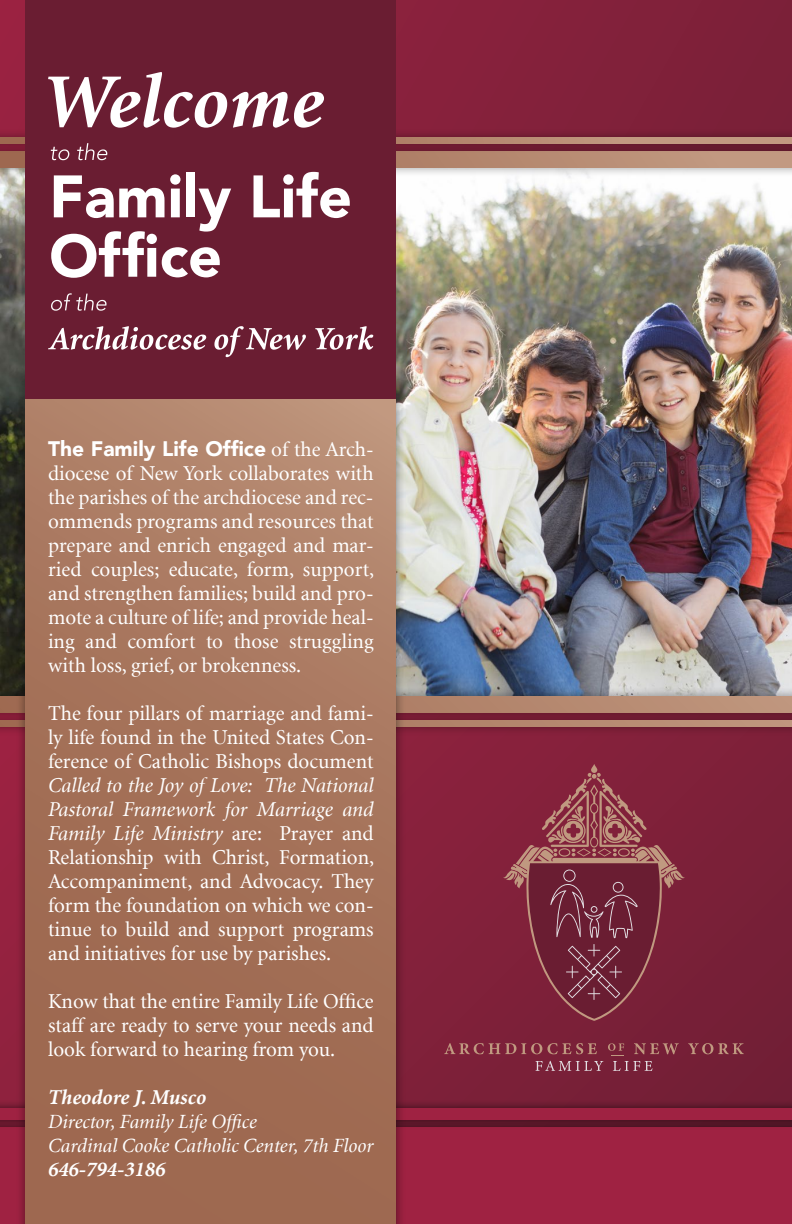
<style>
.page{position:relative;width:792px;height:1224px;background:#fff}
.page>*{position:absolute;margin:0;border:0;box-sizing:border-box;transform-origin:0 0}
.t1{font:21px/24px "Minion LT";color:#fff;text-align:justify}
.t2{font:900 21px "Avenir";color:#fff}
.t3{font:italic 700 21px "Minion LT";color:#fff}
.t4{font:italic 20px/24px "Minion LT";color:#fff}
.s1{font-family:"Minion LT";font-weight:400}
.s2{font-style:italic}
</style>
<div class="page">
<div style="left:0;top:0;width:792px;height:696px;background:#82213b"></div>
<img style="left:0;top:178px;width:792px;height:509px">
<div style="left:0;top:142px;width:792px;height:36px;background:#000;opacity:.3"></div>
<svg style="left:0;top:153px;width:792px;height:15px;background:#b78b73"></svg>
<div style="left:0;top:128px;width:792px;height:25px;background:#000;opacity:.3"></div>
<svg style="left:0;top:138px;width:792px;height:5px;background:#ba8e76"></svg>
<svg style="left:0;top:736px;width:792px;height:363px;background:#7f2039"></svg>
<div style="left:0;top:1127px;width:792px;height:97px;background:#9f2242"></div>
<div style="left:0;top:1099px;width:792px;height:30px;background:#000;opacity:.5"></div>
<div style="left:0;top:1108px;width:792px;height:12px;background:#9f2242"></div>
<div style="left:0;top:687px;width:792px;height:36px;background:#000;opacity:.3"></div>
<div style="left:0;top:696px;width:792px;height:17px;background:#b78a72"></div>
<div style="left:0;top:711px;width:792px;height:25px;background:#000;opacity:.3"></div>
<div style="left:0;top:721px;width:792px;height:5px;background:#b78a72"></div>
<div style="left:15px;top:374px;width:391px;height:850px;background:#000;opacity:.5"></div>
<div style="left:26px;top:384px;width:370px;height:840px;background:linear-gradient(to bottom,#b4876e,#99634a)"></div>
<div style="left:26px;top:0;width:370px;height:399px;background:#6a1d32"></div>
<svg style="left:688px;top:1043px;width:56px;height:11px"></svg>
<svg style="left:444px;top:1043px;width:235px;height:28px;background:#843345"></svg>
<svg style="left:503px;top:764px;width:182px;height:257px;background:#823042"></svg>
<svg style="left:48px;top:72px;width:276px;height:56px"></svg>
<svg style="left:51px;top:147px;width:18px;height:13px"></svg>
<svg style="left:77px;top:143px;width:30px;height:17px"></svg>
<div style="left:186px;top:173px;width:9px;height:44px;background:#fff"></div>
<svg style="left:254px;top:172px;width:96px;height:46px"></svg>
<svg style="left:51px;top:174px;width:180px;height:104px"></svg>
<svg style="left:51px;top:293px;width:56px;height:18px"></svg>
<svg style="left:48px;top:326px;width:158px;height:24px"></svg>
<svg style="left:214px;top:326px;width:92px;height:31px"></svg>
<svg style="left:315px;top:326px;width:58px;height:24px"></svg>
<p class="t2" style="left:48px;top:431px;width:327px">The Family Life Office <span class="s1">of the Arch-</span></p>
<p class="t1" style="left:48px;top:462px;width:328px">diocese of New York collaborates with the parishes of the archdiocese and rec&shy;ommends programs and resources that prepare and enrich engaged and mar&shy;ried couples; educate, form, support, and strengthen families; build and pro&shy;mote a culture of life; and provide heal&shy;ing and comfort to those struggling with loss, grief, or brokenness.</p>
<p class="t1" style="left:48px;top:702px;width:327px">The four pillars of marriage and fami&shy;ly life found in the United States Con&shy;ference of Catholic Bishops document</p>
<p class="t1" style="left:48px;top:774px;width:328px"><span class="s2">Called to the Joy of Love: The National Pastoral Framework for Marriage and Family Life Ministry</span> are: Prayer and Relationship with Christ, Formation, Accompaniment, and Advocacy. They form the foundation on which we con&shy;tinue to build and support programs and initiatives for use by parishes.</p>
<p class="t1" style="left:48px;top:990px;width:327px">Know that the entire Family Life Office staff are ready to serve your needs and look forward to hearing from you.</p>
<p class="t3" style="left:48px;top:1087px;width:160px">Theodore J. Musco</p>
<p class="t4" style="left:48px;top:1110px;width:327px">Director, Family Life Office<br>Cardinal Cooke Catholic Center, 7th Floor</p>
<p class="t3" style="left:48px;top:1159px;width:119px">646-794-3186</p>
</div>
